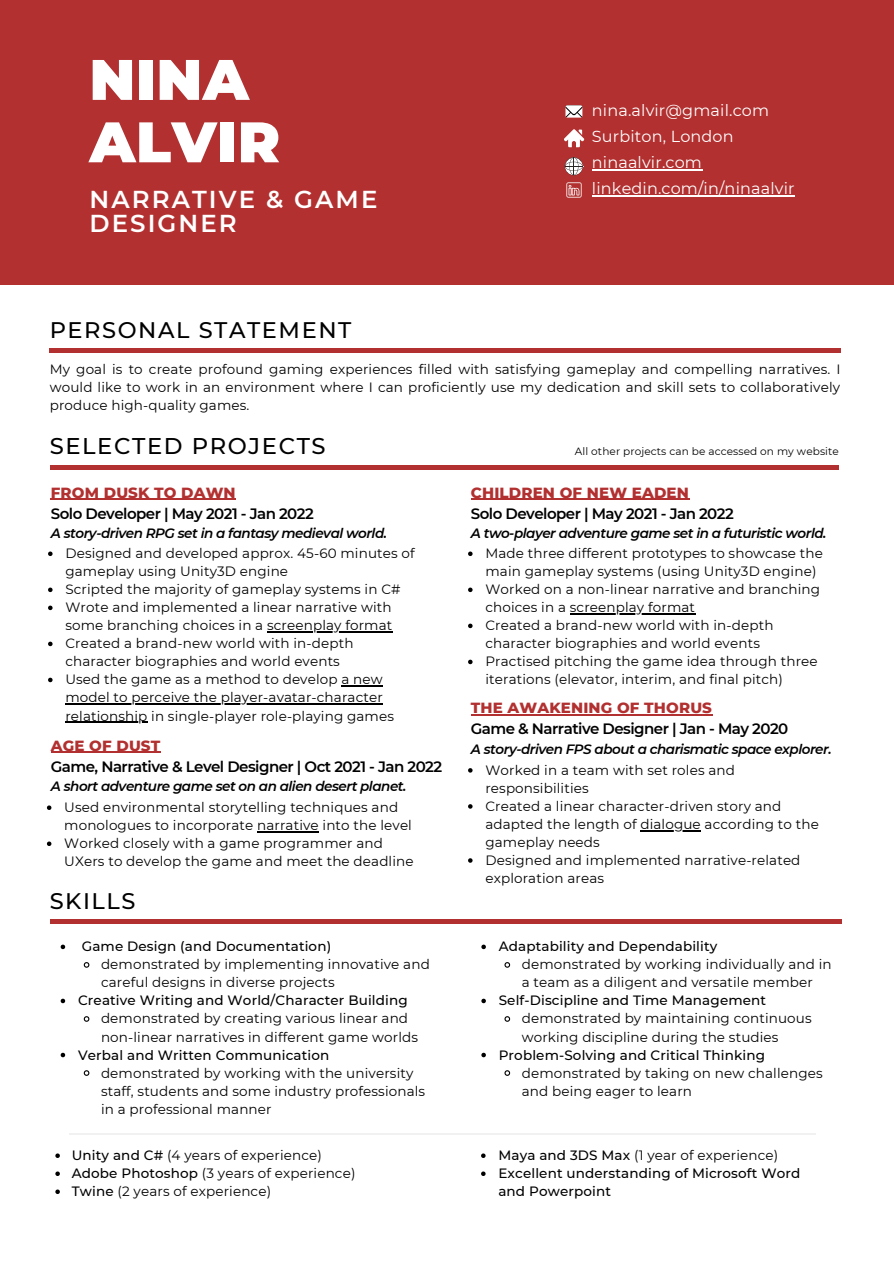
<style>
.page{position:relative;width:894px;height:1264px;background:#fff}
.page>*{position:absolute;margin:0;border:0;box-sizing:border-box;transform-origin:0 0}
.t1{font:900 57px "Montserrat";letter-spacing:.01em;color:#fff}
.t2{font:600 24.45px/23.7px "Montserrat";letter-spacing:.085em;color:#fff}
.t3{font:500 22.65px "Montserrat";letter-spacing:.07em;color:#000}
.t4{font:500 22.5px "Montserrat";letter-spacing:.07em;color:#000}
.t5{font:16.05px "Montserrat";letter-spacing:.01em;color:#fff}
.t6{font:600 15px "Montserrat";letter-spacing:-.035em;color:#000}
.t7{font:800 15px "Montserrat";letter-spacing:.01em;color:#b23030}
.t8{font:13.5px/18px "Montserrat";letter-spacing:.01em;color:#000}
.t9{font:500 13.5px/18px "Montserrat";letter-spacing:.01em;color:#000}
.t10{font:italic 600 13.5px "Montserrat";letter-spacing:-.035em;color:#000}
.t11{font:10.5px "Montserrat";letter-spacing:.01em;color:#000}
.s1{font-weight:500}
</style>
<div class="page">
<div style="left:0;top:0;width:893px;height:285px;background:#b23030"></div>
<div style="left:50px;top:348px;width:790px;height:5px;background:#b23030"></div>
<svg style="left:565px;top:105px;width:17px;height:13px"></svg>
<svg style="left:565px;top:105px;width:17px;height:12px"></svg>
<svg style="left:564px;top:129px;width:20px;height:18px"></svg>
<svg style="left:564px;top:157px;width:18px;height:18px"></svg>
<img style="left:566px;top:182px;width:16px;height:16px">
<hr style="left:591px;top:169px;width:111px;height:1px;background:#fff">
<hr style="left:591px;top:195px;width:203px;height:1px;background:#fff">
<hr style="left:51px;top:498px;width:185px;height:2px;background:#b23030">
<svg style="left:55px;top:1153px;width:5px;height:4px"></svg>
<svg style="left:55px;top:1171px;width:5px;height:4px"></svg>
<svg style="left:55px;top:1189px;width:5px;height:4px"></svg>
<svg style="left:481px;top:1153px;width:4px;height:4px"></svg>
<svg style="left:481px;top:1171px;width:4px;height:4px"></svg>
<svg style="left:61px;top:944px;width:4px;height:5px"></svg>
<svg style="left:83px;top:962px;width:7px;height:6px"></svg>
<svg style="left:61px;top:998px;width:4px;height:5px"></svg>
<svg style="left:83px;top:1016px;width:7px;height:6px"></svg>
<svg style="left:61px;top:1052px;width:4px;height:5px"></svg>
<svg style="left:83px;top:1070px;width:7px;height:6px"></svg>
<svg style="left:481px;top:944px;width:5px;height:5px"></svg>
<svg style="left:504px;top:962px;width:7px;height:6px"></svg>
<svg style="left:481px;top:998px;width:5px;height:5px"></svg>
<svg style="left:504px;top:1016px;width:7px;height:6px"></svg>
<svg style="left:481px;top:1052px;width:5px;height:5px"></svg>
<svg style="left:504px;top:1070px;width:7px;height:6px"></svg>
<hr style="left:69px;top:1133px;width:746px;height:1px;background:#d9d9d9">
<hr style="left:51px;top:919px;width:790px;height:4px;background:#b23030">
<svg style="left:48px;top:551px;width:5px;height:5px"></svg>
<svg style="left:48px;top:587px;width:5px;height:5px"></svg>
<svg style="left:48px;top:605px;width:5px;height:5px"></svg>
<hr style="left:267px;top:631px;width:125px;height:1px;background:#000">
<svg style="left:48px;top:641px;width:5px;height:5px"></svg>
<svg style="left:48px;top:677px;width:5px;height:5px"></svg>
<hr style="left:341px;top:685px;width:42px;height:1px;background:#000">
<hr style="left:65px;top:703px;width:318px;height:1px;background:#000">
<hr style="left:65px;top:721px;width:82px;height:1px;background:#000">
<hr style="left:50px;top:465px;width:788px;height:4px;background:#b23030">
<hr style="left:51px;top:751px;width:109px;height:1px;background:#b23030">
<svg style="left:47px;top:805px;width:4px;height:5px"></svg>
<hr style="left:257px;top:831px;width:62px;height:1px;background:#000">
<svg style="left:47px;top:841px;width:4px;height:5px"></svg>
<hr style="left:470px;top:498px;width:219px;height:2px;background:#b23030">
<svg style="left:468px;top:551px;width:4px;height:5px"></svg>
<svg style="left:468px;top:587px;width:4px;height:5px"></svg>
<hr style="left:569px;top:613px;width:126px;height:1px;background:#000">
<svg style="left:468px;top:623px;width:4px;height:5px"></svg>
<svg style="left:468px;top:659px;width:4px;height:5px"></svg>
<hr style="left:470px;top:714px;width:242px;height:1px;background:#b23030">
<svg style="left:468px;top:768px;width:4px;height:4px"></svg>
<svg style="left:468px;top:804px;width:4px;height:4px"></svg>
<hr style="left:640px;top:830px;width:60px;height:1px;background:#000">
<svg style="left:468px;top:858px;width:4px;height:4px"></svg>
<p class="t1" style="left:89px;top:45px;width:161px">NINA</p>
<p class="t1" style="left:89px;top:107px;width:192px">ALVIR</p>
<p class="t2" style="left:89px;top:188px;width:289px">NARRATIVE &amp; GAME<br>DESIGNER</p>
<p class="t5" style="left:591px;top:101px;width:179px">nina.alvir@gmail.com</p>
<p class="t5" style="left:591px;top:127px;width:143px">Surbiton, London</p>
<p class="t5" style="left:591px;top:153px;width:111px">ninaalvir.com</p>
<p class="t5" style="left:591px;top:178px;width:204px">linkedin.com/in/ninaalvir</p>
<p class="t4" style="left:50px;top:316px;width:303px">PERSONAL STATEMENT</p>
<p class="t8" style="left:50px;top:360px;width:792px;text-align:justify">My goal is to create profound gaming experiences filled with satisfying gameplay and compelling narratives. I would like to work in an environment where I can proficiently use my dedication and skill sets to collaboratively produce high-quality games.</p>
<p class="t3" style="left:50px;top:432px;width:277px">SELECTED PROJECTS</p>
<p class="t7" style="left:51px;top:483px;width:186px">FROM DUSK TO DAWN</p>
<p class="t6" style="left:51px;top:504px;width:264px">Solo Developer | May 2021 - Jan 2022</p>
<p class="t10" style="left:51px;top:525px;width:338px">A story-driven RPG set in a fantasy medieval world.</p>
<p class="t8" style="left:65px;top:544px;width:351px">Designed and developed approx. 45-60 minutes of gameplay using Unity3D engine</p>
<p class="t8" style="left:65px;top:580px;width:336px">Scripted the majority of gameplay systems in C#</p>
<p class="t8" style="left:65px;top:598px;width:328px">Wrote and implemented a linear narrative with some branching choices in a screenplay format</p>
<p class="t8" style="left:65px;top:634px;width:289px">Created a brand-new world with in-depth character biographies and world events</p>
<p class="t8" style="left:65px;top:670px;width:330px">Used the game as a method to develop a new model to perceive the player-avatar-character relationship in single-player role-playing games</p>
<p class="t7" style="left:51px;top:736px;width:111px">AGE OF DUST</p>
<p class="t6" style="left:51px;top:757px;width:393px">Game, Narrative &amp; Level Designer | Oct 2021 - Jan 2022</p>
<p class="t10" style="left:51px;top:778px;width:357px">A short adventure game set on an alien desert planet.</p>
<p class="t8" style="left:64px;top:798px;width:349px">Used environmental storytelling techniques and monologues to incorporate narrative into the level</p>
<p class="t8" style="left:64px;top:834px;width:351px">Worked closely with a game programmer and<br>UXers to develop the game and meet the deadline</p>
<p class="t4" style="left:50px;top:887px;width:87px">SKILLS</p>
<p class="t9" style="left:82px;top:937px;width:251px">Game Design (and Documentation)</p>
<p class="t8" style="left:101px;top:955px;width:330px">demonstrated by implementing innovative and careful designs in diverse projects</p>
<p class="t9" style="left:78px;top:991px;width:331px">Creative Writing and World/Character Building</p>
<p class="t8" style="left:101px;top:1009px;width:318px">demonstrated by creating various linear and non-linear narratives in different game worlds</p>
<p class="t9" style="left:78px;top:1045px;width:253px">Verbal and Written Communication</p>
<p class="t8" style="left:101px;top:1063px;width:325px">demonstrated by working with the university staff, students and some industry professionals in a professional manner</p>
<p class="t8" style="left:72px;top:1146px;width:251px"><span class="s1">Unity and C#</span> (4 years of experience)</p>
<p class="t8" style="left:72px;top:1164px;width:285px"><span class="s1">Adobe Photoshop</span> (3 years of experience)</p>
<p class="t8" style="left:72px;top:1182px;width:201px"><span class="s1">Twine</span> (2 years of experience)</p>
<p class="t11" style="left:574px;top:445px;width:265px">All other projects can be accessed on my website</p>
<p class="t7" style="left:470px;top:483px;width:219px">CHILDREN OF NEW EADEN</p>
<p class="t6" style="left:470px;top:504px;width:264px">Solo Developer | May 2021 - Jan 2022</p>
<p class="t8" style="left:485px;top:544px;width:339px">Made three different prototypes to showcase the main gameplay systems (using Unity3D engine)</p>
<p class="t8" style="left:485px;top:580px;width:336px">Worked on a non-linear narrative and branching choices in a screenplay format</p>
<p class="t8" style="left:485px;top:616px;width:289px">Created a brand-new world with in-depth character biographies and world events</p>
<p class="t8" style="left:485px;top:652px;width:334px">Practised pitching the game idea through three iterations (elevator, interim, and final pitch)</p>
<p class="t10" style="left:470px;top:525px;width:357px">A two-player adventure game set in a futuristic world.</p>
<p class="t7" style="left:470px;top:698px;width:242px">THE AWAKENING OF THORUS</p>
<p class="t6" style="left:470px;top:720px;width:319px">Game &amp; Narrative Designer | Jan - May 2020</p>
<p class="t8" style="left:485px;top:761px;width:251px">Worked in a team with set roles and responsibilities</p>
<p class="t8" style="left:485px;top:797px;width:335px">Created a linear character-driven story and adapted the length of dialogue according to the gameplay needs</p>
<p class="t8" style="left:485px;top:851px;width:316px">Designed and implemented narrative-related exploration areas</p>
<p class="t10" style="left:470px;top:740px;width:362px">A story-driven FPS about a charismatic space explorer.</p>
<p class="t9" style="left:498px;top:937px;width:220px">Adaptability and Dependability</p>
<p class="t8" style="left:521px;top:955px;width:311px">demonstrated by working individually and in a team as a diligent and versatile member</p>
<p class="t9" style="left:498px;top:991px;width:269px">Self-Discipline and Time Management</p>
<p class="t8" style="left:521px;top:1009px;width:291px">demonstrated by maintaining continuous working discipline during the studies</p>
<p class="t9" style="left:498px;top:1045px;width:268px">Problem-Solving and Critical Thinking</p>
<p class="t8" style="left:521px;top:1063px;width:302px">demonstrated by taking on new challenges and being eager to learn</p>
<p class="t8" style="left:498px;top:1146px;width:281px"><span class="s1">Maya and 3DS Max</span> (1 year of experience)</p>
<p class="t9" style="left:498px;top:1164px;width:303px">Excellent understanding of Microsoft Word and Powerpoint</p>
</div>
